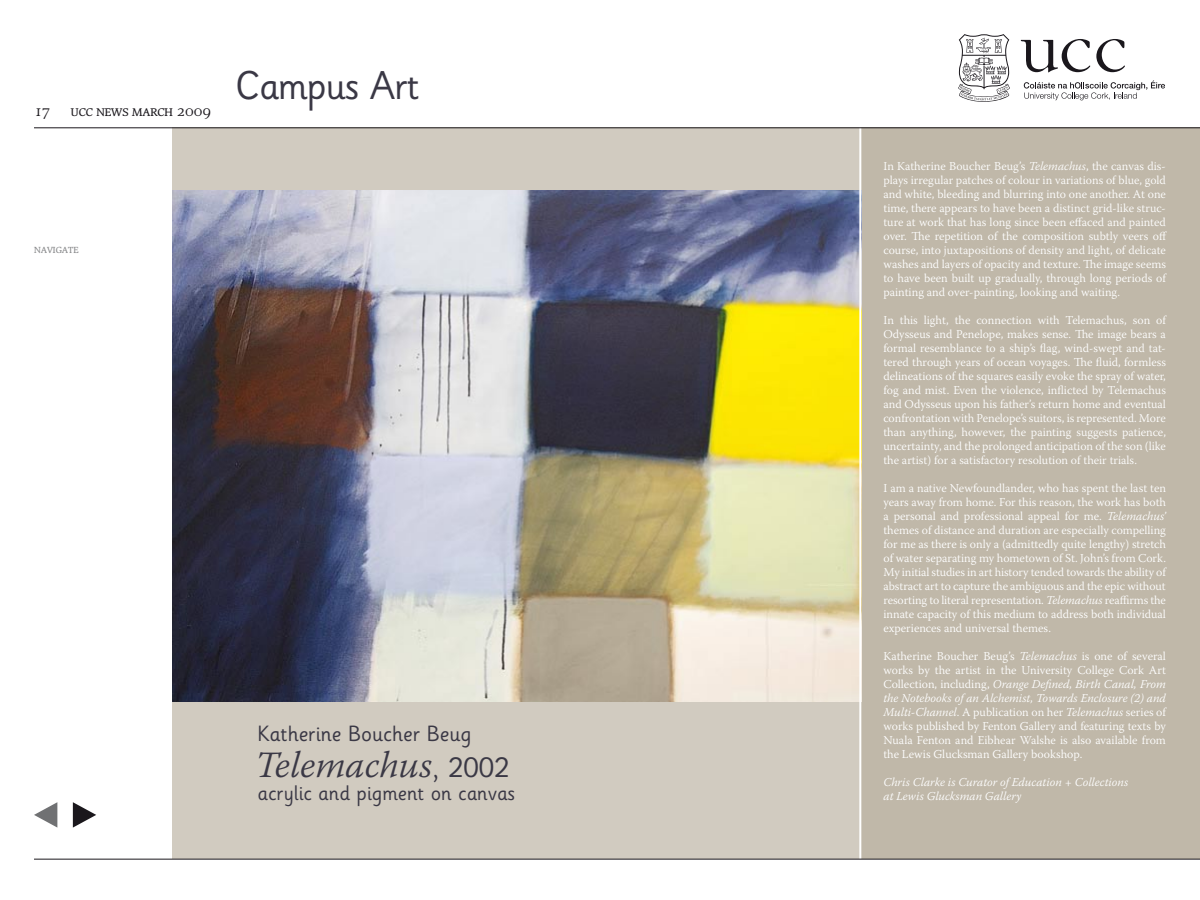
<style>
.page{position:relative;width:1200px;height:900px;background:#fff}
.page>*{position:absolute;margin:0;border:0;box-sizing:border-box;transform-origin:0 0}
.t1{font:40px "Sassoon Infant";letter-spacing:-.025em;color:#3a3845}
.t2{font:italic 300 37px "Warnock Pro";color:#3a3845}
.t3{font:22px "Sassoon Infant";color:#3a3845}
.t4{font:21px "Sassoon Infant";color:#3a3845}
.t5{font:15px "Devin Small Caps";color:#1a171c}
.t6{font:300 12px/14px "Warnock Pro";color:#fff;text-align:justify}
.t7{font:italic 300 12px/14px "Warnock Pro";color:#fff}
.t8{font:12px "Devin Small Caps";color:#87888a}
.s1{font-family:"Sassoon Infant";font-weight:400;font-style:normal;font-size:28px}
.s2{font-style:italic}
</style>
<div class="page">
<svg style="left:1024px;top:81px;width:141px;height:19px"></svg>
<svg style="left:1021px;top:39px;width:69px;height:33px"></svg>
<svg style="left:1096px;top:39px;width:29px;height:33px"></svg>
<svg style="left:958px;top:34px;width:52px;height:68px"></svg>
<svg style="left:73px;top:802px;width:23px;height:26px"></svg>
<svg style="left:34px;top:802px;width:23px;height:26px"></svg>
<div style="left:173px;top:128px;width:1027px;height:731px;background:#d1cbc0"></div>
<div style="left:860px;top:128px;width:340px;height:731px;background:#c0b8a9"></div>
<img style="left:173px;top:190px;width:686px;height:512px">
<hr style="left:859px;top:128px;width:2px;height:731px;background:#fff">
<hr style="left:34px;top:128px;width:1166px;height:1px;background:#1a171c">
<hr style="left:34px;top:859px;width:1166px;height:1px;background:#1a171c">
<p class="t5" style="left:34px;top:103px;width:16px">17</p>
<p class="t5" style="left:71px;top:103px;width:142px">ucc news march 2009</p>
<h1 class="t1" style="left:235px;top:61px;width:186px">Campus Art</h1>
<p class="t8" style="left:34px;top:242px;width:46px">navigate</p>
<h3 class="t3" style="left:258px;top:720px;width:215px">Katherine Boucher Beug</h3>
<h2 class="t2" style="left:255px;top:742px;width:256px">Telemachus<span class="s1">, 2002</span></h2>
<h3 class="t4" style="left:258px;top:780px;width:259px">acrylic and pigment on canvas</h3>
<p class="t6" style="left:883px;top:159px;width:285px">In Katherine Boucher Beug’s <span class="s2">Telemachus</span>, the canvas dis&shy;plays irregular patches of colour in variations of blue, gold and white, bleeding and blurring into one another. At one time, there appears to have been a distinct grid-like struc&shy;ture at work that has long since been effaced and painted over. The repetition of the composition subtly veers off course, into juxtapositions of density and light, of delicate washes and layers of opacity and texture. The image seems to have been built up gradually, through long periods of painting and over-painting, looking and waiting.</p>
<p class="t6" style="left:883px;top:313px;width:284px">In this light, the connection with Telemachus, son of Odysseus and Penelope, makes sense. The image bears a formal resemblance to a ship’s flag, wind-swept and tat&shy;tered through years of ocean voyages. The fluid, formless delineations of the squares easily evoke the spray of water, fog and mist. Even the violence, inflicted by Telemachus and Odysseus upon his father’s return home and eventual confrontation with Penelope’s suitors, is represented. More than anything, however, the painting suggests patience, uncertainty, and the prolonged anticipation of the son (like the artist) for a satisfactory resolution of their trials.</p>
<p class="t6" style="left:883px;top:481px;width:284px">I am a native Newfoundlander, who has spent the last ten years away from home. For this reason, the work has both a personal and professional appeal for me. <span class="s2">Telemachus’ </span>themes of distance and duration are especially compelling for me as there is only a (admittedly quite lengthy) stretch of water separating my hometown of St. John’s from Cork.<br>My initial studies in art history tended towards the ability of abstract art to capture the ambiguous and the epic without resorting to literal representation. <span class="s2">Telemachus</span> reaffirms the innate capacity of this medium to address both individual experiences and universal themes.</p>
<p class="t6" style="left:883px;top:649px;width:284px">Katherine Boucher Beug’s <span class="s2">Telemachus</span> is one of several works by the artist in the University College Cork Art Collection, including, <span class="s2">Orange Defined, Birth Canal, From the Notebooks of an Alchemist, Towards Enclosure (2) and Multi-Channel</span>. A publication on her <span class="s2">Telemachus</span> series of works published by Fenton Gallery and featuring texts by Nuala Fenton and Eibhear Walshe is also available from the Lewis Glucksman Gallery bookshop.</p>
<p class="t7" style="left:883px;top:775px;width:246px">Chris Clarke is Curator of Education + Collections at Lewis Glucksman Gallery</p>
</div>
